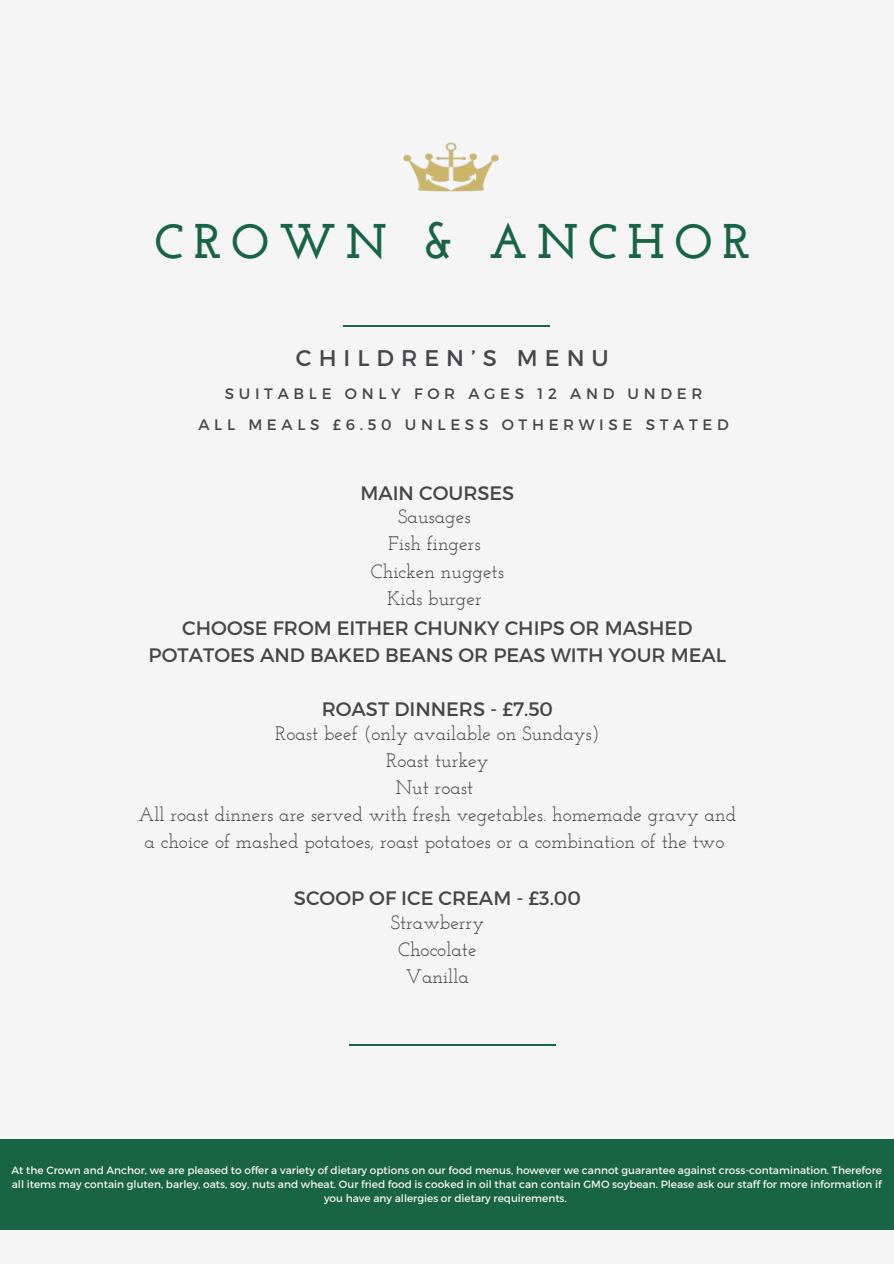
<style>
.page{position:relative;width:894px;height:1264px;background:#fff}
.page>*{position:absolute;margin:0;border:0;box-sizing:border-box;transform-origin:0 0}
.t1{font:700 48.45px "Josefin Slab";letter-spacing:.2em;color:#186444}
.t2{font:22.65px "Montserrat";letter-spacing:.31em;color:#454648}
.t3{font:19.5px/27px "Josefin Slab";color:#454648;text-align:center}
.t4{font:19.5px/23.7px "Montserrat";color:#454648;text-align:center}
.t5{font:15.15px "Montserrat";letter-spacing:.31em;color:#454648}
.t6{font:10.5px/14px "Montserrat";color:#f5f5f5;text-align:center}
.s1{font-family:"Josefin Slab"}
.s2{font-family:"Montserrat"}
</style>
<div class="page">
<div style="left:0;top:0;width:893px;height:1263px;background:#f5f5f5"></div>
<div style="left:0;top:1139px;width:893px;height:90px;background:#186444"></div>
<hr style="left:343px;top:325px;width:206px;height:1px;background:#186444">
<hr style="left:349px;top:1044px;width:206px;height:1px;background:#186444">
<img style="left:403px;top:142px;width:96px;height:50px">
<h1 class="t1" style="left:154px;top:222px;width:597px">CROWN &amp; ANCHOR</h1>
<p class="t2" style="left:296px;top:343px;width:314px">CHILDREN’S MENU</p>
<p class="t5" style="left:225px;top:384px;width:479px">SUITABLE ONLY FOR AGES 12 AND UNDER</p>
<h2 class="t5" style="left:198px;top:415px;width:531px">ALL MEALS £6.50 UNLESS OTHERWISE STATED</h2>
<h4 class="t4" style="left:360px;top:480px;width:155px">MAIN COURSES<br><span class="s1">Sausages</span></h4>
<h4 class="t3" style="left:371px;top:532px;width:135px">Fish fingers<br>Chicken nuggets<br>Kids burger</h4>
<h4 class="t4" style="left:148px;top:613px;width:579px;line-height:27px">CHOOSE FROM EITHER CHUNKY CHIPS OR MASHED<br>POTATOES AND BAKED BEANS OR PEAS WITH YOUR MEAL</h4>
<h4 class="t3" style="left:275px;top:699px;width:326px;line-height:23.7px"><span class="s2">ROAST DINNERS - £7.50<br></span>Roast beef (only available on Sundays)</h4>
<h4 class="t3" style="left:139px;top:748px;width:599px">Roast turkey<br>Nut roast<br>All roast dinners are served with fresh vegetables. homemade gravy and a choice of mashed potatoes, roast potatoes or a combination of the two</h4>
<h3 class="t4" style="left:294px;top:885px;width:288px">SCOOP OF ICE CREAM - £3.00<br><span class="s1">Strawberry</span></h3>
<h3 class="t3" style="left:398px;top:937px;width:80px">Chocolate<br>Vanilla</h3>
<h3 class="t6" style="left:12px;top:1162px;width:871px">At the Crown and Anchor, we are pleased to offer a variety of dietary options on our food menus, however we cannot guarantee against cross-contamination. Therefore all items may contain gluten, barley, oats, soy, nuts and wheat. Our fried food is cooked in oil that can contain GMO soybean. Please ask our staff for more information if you have any allergies or dietary requirements.</h3>
</div>
